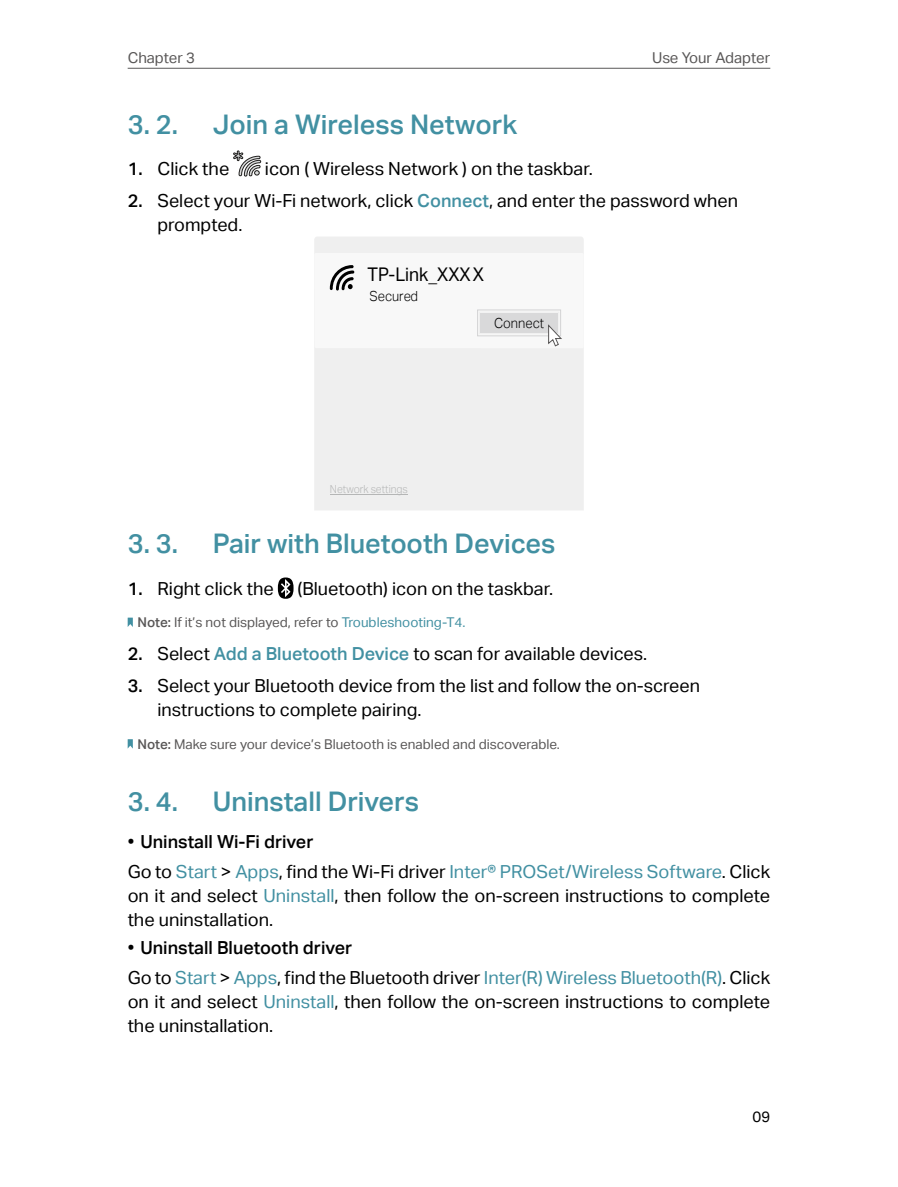
<style>
.page{position:relative;width:898px;height:1187px;background:#fff}
.page>*{position:absolute;margin:0;border:0;box-sizing:border-box;transform-origin:0 0}
.t1{font:27px "TP Link Aktiv Medium";color:#4290a2}
.t2{font:18.9px "TP Link Aktiv Regular";color:#000;scale:.93 1}
.t3{font:18px/24px "TP Link Aktiv Regular";color:#000;text-align:justify}
.t4{font:18px "TP Link Aktiv Medium";color:#000}
.t5{font:15px "TP Link Aktiv Regular";color:#595757}
.t6{font:15px "TP Link Aktiv Regular";color:#000}
.t7{font:13.95px "TP Link Aktiv Light";color:#000;scale:.93 1}
.t8{font:13.5px "TP Link Aktiv Regular";color:#595757}
.t9{font:11.1px "TP Link Aktiv Light";color:#b5b6b6;scale:.93 1}
.s1{font-family:"TP Link Aktiv Medium"}
.s2{font-family:"TP Link Aktiv Medium";color:#4290a2}
.s3{color:#4290a2}
.s4{font-family:"TP Link Aktiv Regular"}
</style>
<div class="page">
<hr style="left:128px;top:68px;width:642px;height:1px;background:#595757">
<svg style="left:233px;top:150px;width:28px;height:26px"></svg>
<div style="left:314px;top:237px;width:269px;height:273px;background:#efefef"></div>
<div style="left:314px;top:253px;width:269px;height:95px;background:#f8f8f8;border-radius:2px"></div>
<svg style="left:330px;top:265px;width:24px;height:25px"></svg>
<div style="left:477px;top:310px;width:83px;height:26px;border:1px solid #d3d3d4"></div>
<div style="left:480px;top:313px;width:77px;height:20px;background:#d9d9da"></div>
<svg style="left:330px;top:494px;width:46px;height:1px"></svg>
<hr style="left:376px;top:494px;width:32px;height:1px;background:#b5b6b6">
<svg style="left:547px;top:324px;width:15px;height:23px"></svg>
<svg style="left:278px;top:577px;width:15px;height:21px"></svg>
<svg style="left:128px;top:617px;width:5px;height:10px"></svg>
<svg style="left:128px;top:739px;width:5px;height:9px"></svg>
<p class="t5" style="left:128px;top:52px;width:69px">Chapter 3</p>
<p class="t5" style="left:651px;top:52px;width:120px">Use Your Adapter</p>
<h1 class="t1" style="left:128px;top:113px;width:46px">3 2</h1>
<h1 class="t1" style="left:213px;top:113px;width:306px">Join a Wireless Network</h1>
<p class="t3" style="left:128px;top:158px;width:103px"><span class="s1">1</span> Click the</p>
<p class="t3" style="left:128px;top:154px;width:611px;line-height:32.5px;text-align:center">icon ( Wireless Network ) on the taskbar.<br><span class="s1">2</span> Select your Wi-Fi network, click <span class="s2">Connect</span>, and enter the password when</p>
<p class="t3" style="left:157px;top:214px;width:86px">prompted.</p>
<p class="t2" style="left:367px;top:267px;width:127px">TP-Link_XXXX</p>
<p class="t7" style="left:369px;top:291px;width:54px">Secured</p>
<p class="t9" style="left:330px;top:484px;width:85px">Network settings</p>
<p class="t7" style="left:494px;top:318px;width:55px">Connect</p>
<h1 class="t1" style="left:128px;top:533px;width:46px">3 3</h1>
<h1 class="t1" style="left:213px;top:533px;width:344px">Pair with Bluetooth Devices</h1>
<p class="t3" style="left:128px;top:577px;width:147px"><span class="s1">1</span> Right click the</p>
<p class="t3" style="left:297px;top:577px;width:257px">(Bluetooth) icon on the taskbar.</p>
<p class="t8" style="left:137px;top:617px;width:329px"><span class="s1">Note:</span> If it’s not displayed, refer to <span class="s3">Troubleshooting-T4.</span></p>
<p class="t3" style="left:128px;top:638px;width:573px;line-height:32.5px"><span class="s1">2</span> Select <span class="s2">Add a Bluetooth Device</span> to scan for available devices.<br><span class="s1">3</span> Select your Bluetooth device from the list and follow the on-screen</p>
<p class="t3" style="left:157px;top:699px;width:265px">instructions to complete pairing.</p>
<p class="t8" style="left:137px;top:738px;width:424px"><span class="s1">Note:</span> Make sure your device’s Bluetooth is enabled and discoverable.</p>
<h1 class="t1" style="left:128px;top:791px;width:46px">3 4</h1>
<h1 class="t1" style="left:213px;top:791px;width:208px">Uninstall Drivers</h1>
<p class="t4" style="left:128px;top:834px;width:187px"><span class="s4">•</span> Uninstall Wi-Fi driver</p>
<p class="t3" style="left:128px;top:861px;width:644px">Go to <span class="s3">Start</span> &gt; <span class="s3">Apps</span>, find the Wi-Fi driver <span class="s3">Inter® PROSet/Wireless Software</span>. Click on it and select <span class="s3">Uninstall</span>, then follow the on-screen instructions to complete the uninstallation.</p>
<p class="t4" style="left:128px;top:940px;width:226px"><span class="s4">•</span> Uninstall Bluetooth driver</p>
<p class="t3" style="left:128px;top:967px;width:644px">Go to <span class="s3">Start</span> &gt; <span class="s3">Apps</span>, find the Bluetooth driver <span class="s3">Inter(R) Wireless Bluetooth(R)</span>. Click on it and select <span class="s3">Uninstall</span>, then follow the on-screen instructions to complete the uninstallation.</p>
<p class="t6" style="left:752px;top:1110px;width:19px">09</p>
</div>
